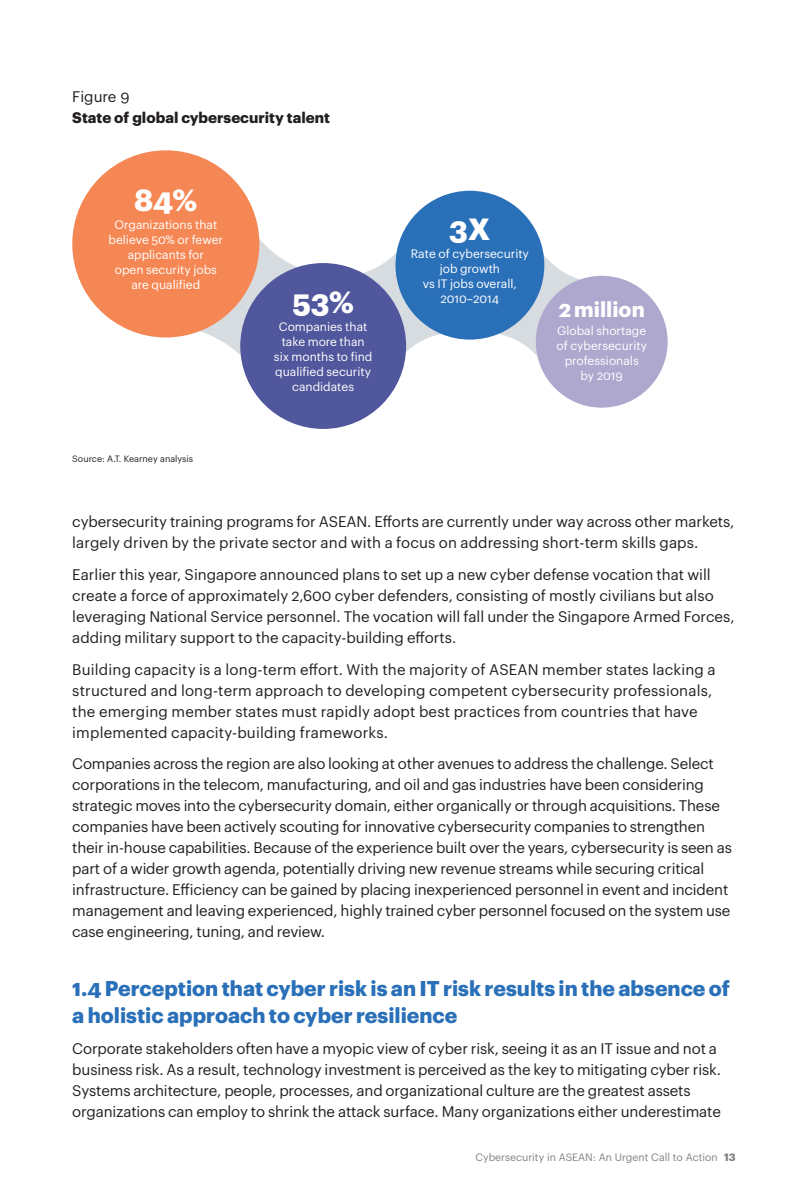
<style>
.page{position:relative;width:808px;height:1191px;background:#fff}
.page>*{position:absolute;margin:0;border:0;box-sizing:border-box;transform-origin:0 0}
.t1{font:700 30px "Graphik";color:#fff}
.t2{font:700 21px/27px "Graphik";color:#2a70b8}
.t3{font:700 21px "Graphik";color:#fff}
.t4{font:15px/21px "Graphik";letter-spacing:-.01em;color:#231f20}
.t5{font:15px/21px "Graphik";letter-spacing:.01em;color:#231f20}
.t6{font:700 15px "Graphik";color:#231f20}
.t7{font:12px/15px "Graphik";color:#fff;text-align:center}
.t8{font:10.5px "Graphik";color:#808285}
.t9{font:9px "Graphik";color:#231f20}
.s1{font-weight:700}
</style>
<div class="page">
<svg style="left:159px;top:207px;width:454px;height:191px"></svg>
<div style="left:395px;top:191px;width:149px;height:148px;background:#2a70b8;border-radius:50%"></div>
<div style="left:72px;top:150px;width:187px;height:187px;background:#f58754;border-radius:50%"></div>
<div style="left:240px;top:263px;width:166px;height:166px;background:#50579c;border-radius:50%"></div>
<div style="left:536px;top:276px;width:132px;height:132px;background:#aea8ce;border-radius:50%"></div>
<p class="t4" style="left:72px;top:85px;width:59px">Figure 9</p>
<p class="t6" style="left:72px;top:106px;width:259px">State of global cybersecurity talent</p>
<h1 class="t1" style="left:134px;top:177px;width:65px">84%</h1>
<p class="t7" style="left:109px;top:216px;width:116px">Organizations that believe 50% or fewer applicants for<br>open security jobs are qualified</p>
<p class="t9" style="left:72px;top:452px;width:122px">Source: A.T. Kearney analysis</p>
<h1 class="t1" style="left:292px;top:279px;width:63px">53%</h1>
<p class="t7" style="left:274px;top:318px;width:100px">Companies that take more than six months to find qualified security candidates</p>
<h1 class="t1" style="left:449px;top:206px;width:43px">3X</h1>
<p class="t7" style="left:411px;top:245px;width:120px">Rate of cybersecurity job growth<br>vs IT jobs overall,<br>2010–2014</p>
<h2 class="t3" style="left:559px;top:293px;width:88px">2 million</h2>
<p class="t7" style="left:556px;top:322px;width:92px">Global shortage of cybersecurity professionals by 2019</p>
<p class="t4" style="left:72px;top:510px;width:664px">cybersecurity training programs for ASEAN. Efforts are currently under way across other markets, largely driven by the private sector and with a focus on addressing short-term skills gaps.</p>
<p class="t4" style="left:72px;top:563px;width:664px">Earlier this year, Singapore announced plans to set up a new cyber defense vocation that will create a force of approximately 2,600 cyber defenders, consisting of mostly civilians but also leveraging National Service personnel. The vocation will fall under the Singapore Armed Forces, adding military support to the capacity-building efforts.</p>
<p class="t5" style="left:72px;top:657px;width:645px">Building capacity is a long-term effort. With the majority of ASEAN member states lacking a structured and long-term approach to developing competent cybersecurity professionals, the emerging member states must rapidly adopt best practices from countries that have implemented capacity-building frameworks.</p>
<p class="t4" style="left:72px;top:752px;width:661px">Companies across the region are also looking at other avenues to address the challenge. Select corporations in the telecom, manufacturing, and oil and gas industries have been considering strategic moves into the cybersecurity domain, either organically or through acquisitions. These companies have been actively scouting for innovative cybersecurity companies to strengthen their in-house capabilities. Because of the experience built over the years, cybersecurity is seen as part of a wider growth agenda, potentially driving new revenue streams while securing critical infrastructure. Efficiency can be gained by placing inexperienced personnel in event and incident management and leaving experienced, highly trained cyber personnel focused on the system use case engineering, tuning, and review.</p>
<h2 class="t2" style="left:72px;top:972px;width:659px">1.4 Perception that cyber risk is an IT risk results in the absence of a holistic approach to cyber resilience</h2>
<p class="t4" style="left:72px;top:1037px;width:650px">Corporate stakeholders often have a myopic view of cyber risk, seeing it as an IT issue and not a business risk. As a result, technology investment is perceived as the key to mitigating cyber risk.<br>Systems architecture, people, processes, and organizational culture are the greatest assets organizations can employ to shrink the attack surface. Many organizations either underestimate</p>
<p class="t8" style="left:475px;top:1149px;width:262px">Cybersecurity in ASEAN: An Urgent Call to Action <span class="s1">13</span></p>
</div>
